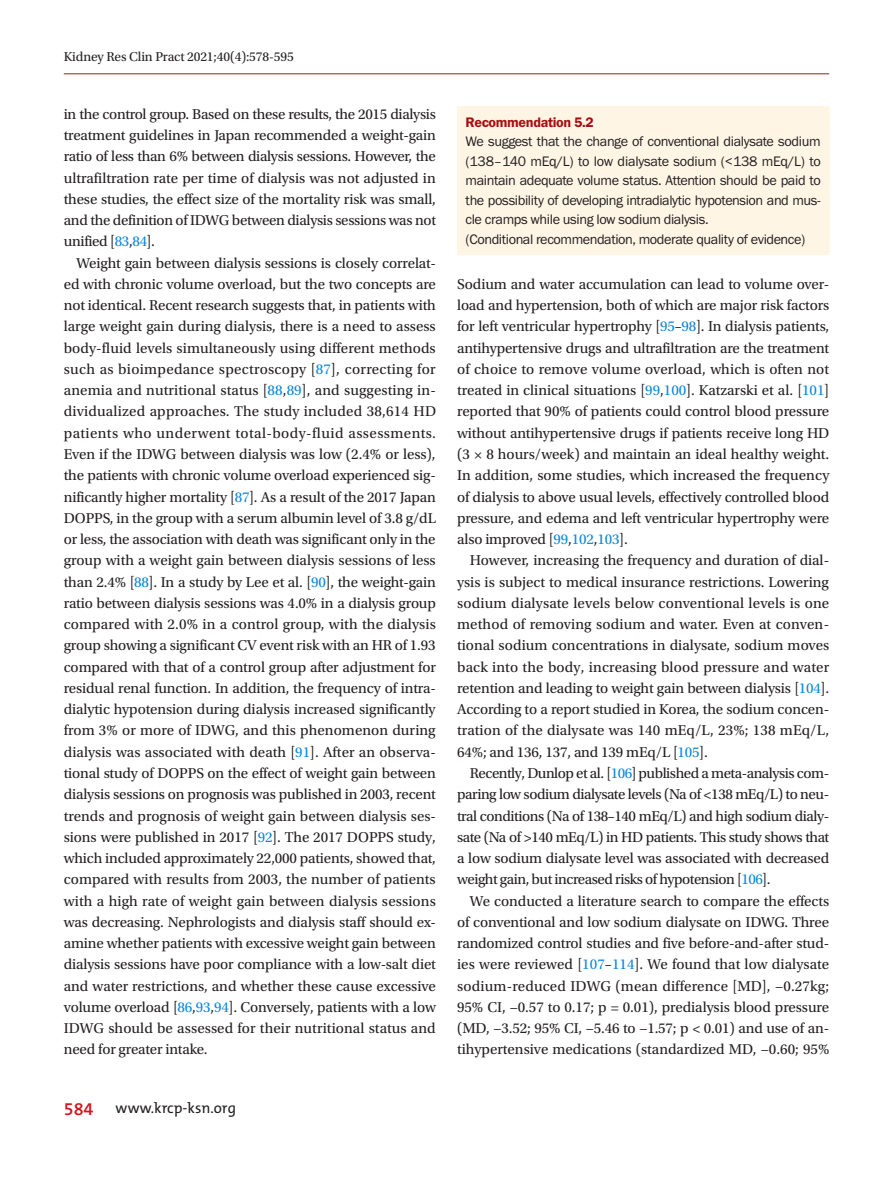
<style>
.page{position:relative;width:893px;height:1191px;background:#fff}
.page>*{position:absolute;margin:0;border:0;box-sizing:border-box;transform-origin:0 0}
.body{font:15px/21.3px "Utopia Std";letter-spacing:-.01em;color:#231f20;text-align:justify}
.t1{font:15px "The Mix B W5 Plain";color:#231f20}
.abstract{font:14.25px/19.5px "Franklin Gothic FS";letter-spacing:-.03em;color:#231f20;text-align:justify}
.Recommendation{font:600 14.25px "Franklin Gothic FS";letter-spacing:-.025em;color:#a70e12}
.t2{font:13.5px "Utopia Std";letter-spacing:-.01em;color:#231f20}
.s1{color:#0b88de}
.s2{font-family:"The Mix B W6";font-weight:600;font-size:18px;color:#d1161e}
</style>
<div class="page">
<div style="left:457px;top:106px;width:372px;height:149px;background:#fef5e5"></div>
<hr style="left:64px;top:73px;width:765px;height:1px;background:#a11d21">
<p class="t2" style="left:64px;top:50px;width:232px">Kidney Res Clin Pract 2021;40(4):578-595</p>
<p class="body" style="left:64px;top:103px;width:374px">in the control group. Based on these results, the 2015 dialysis treatment guidelines in Japan recommended a weight-gain ratio of less than 6% between dialysis sessions. However, the ultrafiltration rate per time of dialysis was not adjusted in these studies, the effect size of the mortality risk was small, and the definition of IDWG between dialysis sessions was not unified [<span class="s1">83</span>,<span class="s1">84</span>].</p>
<p class="body" style="left:64px;top:252px;width:374px;text-indent:13px">Weight gain between dialysis sessions is closely correlat&shy;ed with chronic volume overload, but the two concepts are not identical. Recent research suggests that, in patients with large weight gain during dialysis, there is a need to assess body-fluid levels simultaneously using different methods such as bioimpedance spectroscopy [<span class="s1">87</span>], correcting for anemia and nutritional status [<span class="s1">88</span>,<span class="s1">89</span>], and suggesting in&shy;dividualized approaches. The study included 38,614 HD patients who underwent total-body-fluid assessments.<br>Even if the IDWG between dialysis was low (2.4% or less), the patients with chronic volume overload experienced sig&shy;nificantly higher mortality [<span class="s1">87</span>]. As a result of the 2017 Japan DOPPS, in the group with a serum albumin level of 3.8 g/dL or less, the association with death was significant only in the group with a weight gain between dialysis sessions of less than 2.4% [<span class="s1">88</span>]. In a study by Lee et al. [<span class="s1">90</span>], the weight-gain ratio between dialysis sessions was 4.0% in a dialysis group compared with 2.0% in a control group, with the dialysis group showing a significant CV event risk with an HR of 1.93 compared with that of a control group after adjustment for residual renal function. In addition, the frequency of intra&shy;dialytic hypotension during dialysis increased significantly from 3% or more of IDWG, and this phenomenon during dialysis was associated with death [<span class="s1">91</span>]. After an observa&shy;tional study of DOPPS on the effect of weight gain between dialysis sessions on prognosis was published in 2003, recent trends and prognosis of weight gain between dialysis ses&shy;sions were published in 2017 [<span class="s1">92</span>]. The 2017 DOPPS study, which included approximately 22,000 patients, showed that, compared with results from 2003, the number of patients with a high rate of weight gain between dialysis sessions was decreasing. Nephrologists and dialysis staff should ex&shy;amine whether patients with excessive weight gain between dialysis sessions have poor compliance with a low-salt diet and water restrictions, and whether these cause excessive volume overload [<span class="s1">86</span>,<span class="s1">93</span>,<span class="s1">94</span>]. Conversely, patients with a low IDWG should be assessed for their nutritional status and need for greater intake.</p>
<p class="t1" style="left:64px;top:1098px;width:174px"><span class="s2">584</span> www.krcp-ksn.org</p>
<p class="Recommendation" style="left:466px;top:114px;width:130px">Recommendation 5.2</p>
<p class="abstract" style="left:466px;top:132px;width:357px">We suggest that the change of conventional dialysate sodium (138–140 mEq/L) to low dialysate sodium (&lt;138 mEq/L) to maintain adequate volume status. Attention should be paid to the possibility of developing intradialytic hypotension and mus&shy;cle cramps while using low sodium dialysis.</p>
<p class="abstract" style="left:466px;top:229px;width:341px">(Conditional recommendation, moderate quality of evidence)</p>
<p class="body" style="left:457px;top:274px;width:374px">Sodium and water accumulation can lead to volume over&shy;load and hypertension, both of which are major risk factors for left ventricular hypertrophy [<span class="s1">95</span>–<span class="s1">98</span>]. In dialysis patients, antihypertensive drugs and ultrafiltration are the treatment of choice to remove volume overload, which is often not treated in clinical situations [<span class="s1">99</span>,<span class="s1">100</span>]. Katzarski et al. [<span class="s1">101</span>] reported that 90% of patients could control blood pressure without antihypertensive drugs if patients receive long HD (3 × 8 hours/week) and maintain an ideal healthy weight.<br>In addition, some studies, which increased the frequency of dialysis to above usual levels, effectively controlled blood pressure, and edema and left ventricular hypertrophy were also improved [<span class="s1">99</span>,<span class="s1">102</span>,<span class="s1">103</span>].</p>
<p class="body" style="left:457px;top:550px;width:374px;text-indent:13px">However, increasing the frequency and duration of dial&shy;ysis is subject to medical insurance restrictions. Lowering sodium dialysate levels below conventional levels is one method of removing sodium and water. Even at conven&shy;tional sodium concentrations in dialysate, sodium moves back into the body, increasing blood pressure and water retention and leading to weight gain between dialysis [<span class="s1">104</span>].<br>According to a report studied in Korea, the sodium concen&shy;tration of the dialysate was 140 mEq/L, 23%; 138 mEq/L, 64%; and 136, 137, and 139 mEq/L [<span class="s1">105</span>].</p>
<p class="body" style="left:457px;top:762px;width:374px;text-indent:13px">Recently, Dunlop et al. [<span class="s1">106</span>] published a meta-analysis com&shy;paring low sodium dialysate levels (Na of &lt;138 mEq/L) to neu&shy;tral conditions (Na of 138–140 mEq/L) and high sodium dialy&shy;sate (Na of &gt;140 mEq/L) in HD patients. This study shows that a low sodium dialysate level was associated with decreased weight gain, but increased risks of hypotension [<span class="s1">106</span>].</p>
<p class="body" style="left:457px;top:890px;width:374px;text-indent:13px">We conducted a literature search to compare the effects of conventional and low sodium dialysate on IDWG. Three randomized control studies and five before-and-after stud&shy;ies were reviewed [<span class="s1">107</span>–<span class="s1">114</span>]. We found that low dialysate sodium-reduced IDWG (mean difference [MD], −0.27kg; 95% CI, −0.57 to 0.17; p = 0.01), predialysis blood pressure (MD, −3.52; 95% CI, −5.46 to −1.57; p &lt; 0.01) and use of an&shy;tihypertensive medications (standardized MD, −0.60; 95%</p>
</div>
